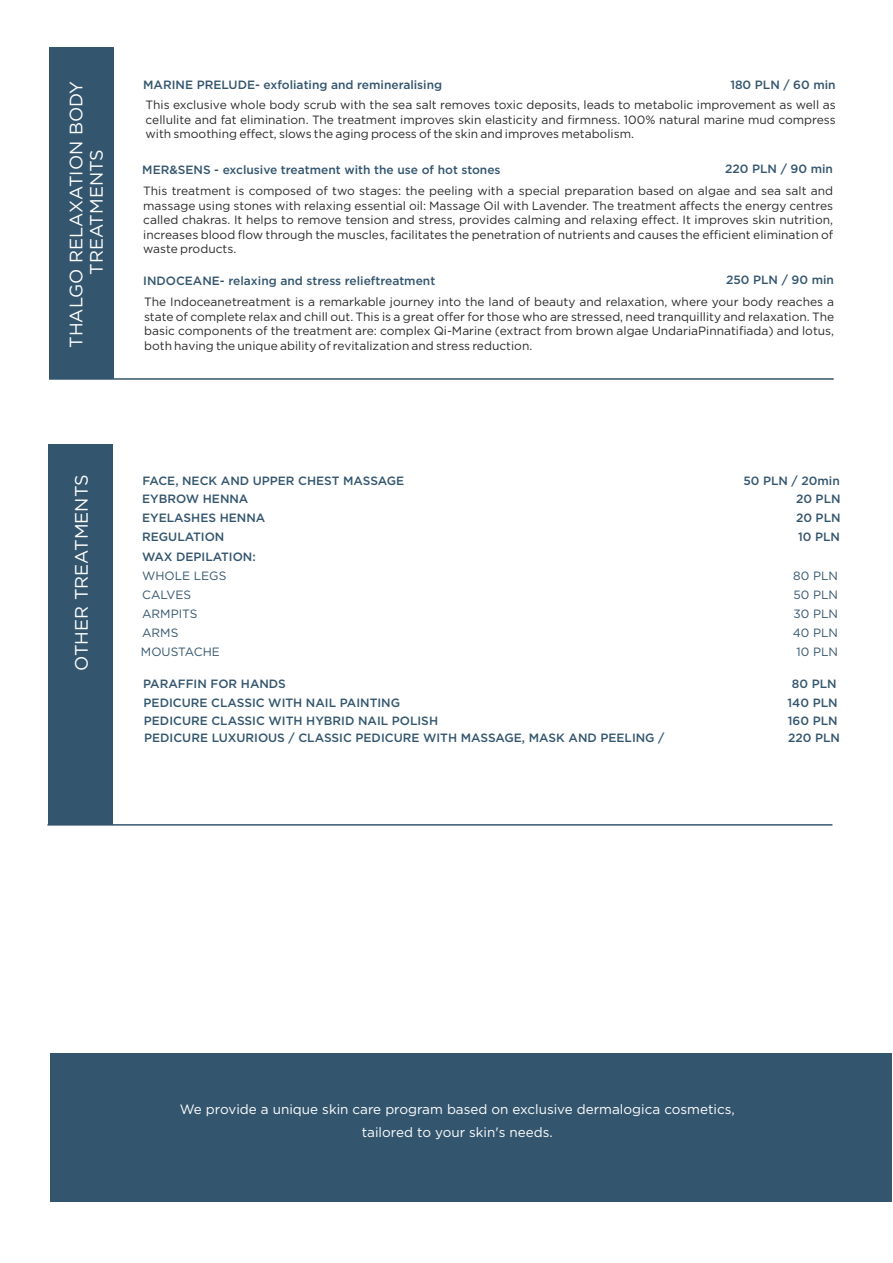
<style>
.page{position:relative;width:893px;height:1263px;background:#fff}
.page>*{position:absolute;margin:0;border:0;box-sizing:border-box;transform-origin:0 0}
.t1{font:18px/20.4px "Gotham";color:#fff;text-align:center}
.t2{font:13.5px/22.5px "Gotham";color:#fff;text-align:center}
.t3{font:12px/14.4px "Gotham";color:#2b2a29;text-align:justify}
.t4{font:500 12px/17.4px "Gotham";color:#33556e}
.t5{font:12px/19px "Gotham";color:#33556e}
</style>
<div class="page">
<div style="left:49px;top:47px;width:65px;height:332px;background:#33556e"></div>
<div style="left:48px;top:444px;width:65px;height:380px;background:#33556e"></div>
<div style="left:50px;top:1053px;width:841px;height:148px;background:#33556e"></div>
<hr style="left:49px;top:378px;width:785px;height:2px;background:#33556e">
<hr style="left:47px;top:824px;width:785px;height:2px;background:#33556e">
<h1 class="t1" style="left:67px;top:348px;width:268px;rotate:-90deg">THALGO RELAXATION BODY<br>TREATMENTS</h1>
<p class="t4" style="left:143px;top:77px;width:300px">MARINE PRELUDE- exfoliating and remineralising</p>
<p class="t4" style="left:730px;top:77px;width:107px">180 PLN / 60 min</p>
<p class="t3" style="left:146px;top:99px;width:692px">This exclusive whole body scrub with the sea salt removes toxic deposits, leads to metabolic improvement as well as cellulite and fat elimination. The treatment improves skin elasticity and firmness. 100% natural marine mud compress with smoothing effect, slows the aging process of the skin and improves metabolism.</p>
<p class="t4" style="left:142px;top:161px;width:360px">MER&amp;SENS - exclusive treatment with the use of hot stones</p>
<p class="t3" style="left:143px;top:185px;width:692px">This treatment is composed of two stages: the peeling with a special preparation based on algae and sea salt and massage using stones with relaxing essential oil: Massage Oil with Lavender. The treatment affects the energy centres called chakras. It helps to remove tension and stress, provides calming and relaxing effect. It improves skin nutrition, increases blood flow through the muscles, facilitates the penetration of nutrients and causes the efficient elimination of waste products.</p>
<p class="t4" style="left:143px;top:273px;width:294px">INDOCEANE- relaxing and stress relieftreatment</p>
<p class="t4" style="left:726px;top:272px;width:109px">250 PLN / 90 min</p>
<p class="t3" style="left:144px;top:295px;width:692px">The Indoceanetreatment is a remarkable journey into the land of beauty and relaxation, where your body reaches a state of complete relax and chill out. This is a great offer for those who are stressed, need tranquillity and relaxation. The basic components of the treatment are: complex Qi-Marine (extract from brown algae UndariaPinnatifiada) and lotus, both having the unique ability of revitalization and stress reduction.</p>
<p class="t4" style="left:725px;top:160px;width:109px">220 PLN / 90 min</p>
<h1 class="t1" style="left:72px;top:671px;width:198px;rotate:-90deg">OTHER TREATMENTS</h1>
<p class="t4" style="left:142px;top:473px;width:264px">FACE, NECK AND UPPER CHEST MASSAGE<br>EYBROW HENNA</p>
<p class="t4" style="left:142px;top:509px;width:125px;line-height:19.2px">EYELASHES HENNA<br>REGULATION<br>WAX DEPILATION:</p>
<p class="t5" style="left:141px;top:567px;width:87px">WHOLE LEGS<br>CALVES<br>ARMPITS<br>ARMS<br>MOUSTACHE</p>
<p class="t4" style="left:143px;top:676px;width:144px">PARAFFIN FOR HANDS</p>
<p class="t4" style="left:144px;top:695px;width:522px">PEDICURE CLASSIC WITH NAIL PAINTING<br>PEDICURE CLASSIC WITH HYBRID NAIL POLISH<br>PEDICURE LUXURIOUS / CLASSIC PEDICURE WITH MASSAGE, MASK AND PEELING /</p>
<p class="t4" style="left:743px;top:473px;width:99px;text-align:right">50 PLN / 20min<br>20 PLN</p>
<p class="t4" style="left:796px;top:509px;width:46px;line-height:19.2px">20 PLN<br>10 PLN</p>
<p class="t5" style="left:793px;top:567px;width:47px;text-align:center">80 PLN<br>50 PLN<br>30 PLN<br>40 PLN<br>10 PLN</p>
<p class="t4" style="left:792px;top:676px;width:46px">80 PLN</p>
<p class="t4" style="left:787px;top:695px;width:54px">140 PLN<br>160 PLN<br>220 PLN</p>
<p class="t2" style="left:180px;top:1099px;width:556px">We provide a unique skin care program based on exclusive dermalogica cosmetics, tailored to your skin's needs.</p>
</div>
